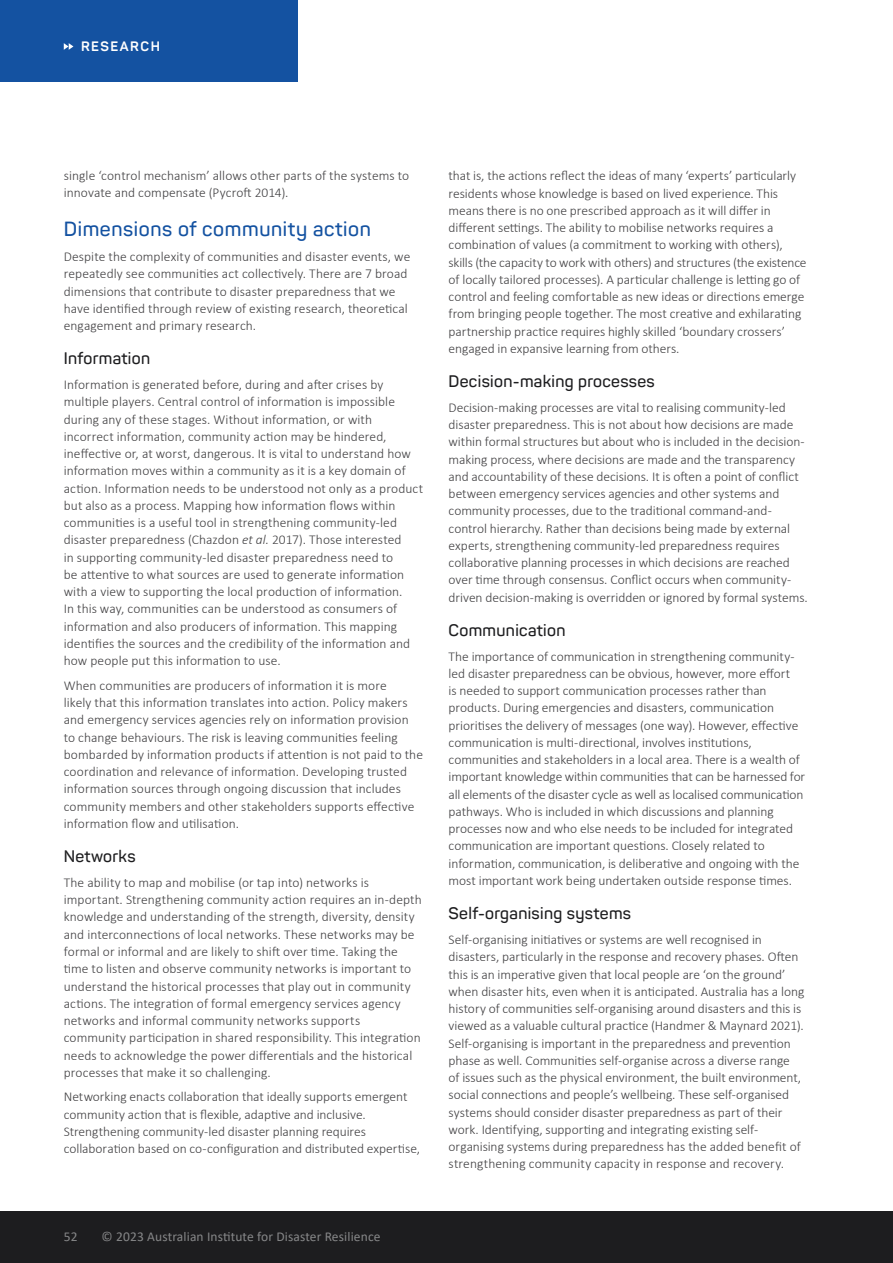
<style>
.page{position:relative;width:893px;height:1263px;background:#fff}
.page>*{position:absolute;margin:0;border:0;box-sizing:border-box;transform-origin:0 0}
.t1{font:600 20.25px "Panton";letter-spacing:.03em;color:#1452a1}
.t2{font:600 16.5px "Panton";letter-spacing:.02em;color:#1d1d1f}
.t3{font:300 13.5px/17.2px "Calibri";color:#414042}
.t4{font:13.5px "Calibri";letter-spacing:.01em;color:#868788}
.t5{font:700 13.5px "Panton";letter-spacing:.11em;color:#fff}
.s1{font-style:italic}
</style>
<div class="page">
<div style="left:0;top:0;width:298px;height:81px;background:#1452a1"></div>
<svg style="left:64px;top:43px;width:9px;height:7px"></svg>
<div style="left:0;top:1212px;width:893px;height:51px;background:#1d1d1f"></div>
<p class="t5" style="left:81px;top:38px;width:80px">RESEARCH</p>
<p class="t3" style="left:64px;top:167px;width:347px">single ‘control mechanism’ allows other parts of the systems to innovate and compensate (Pycroft 2014).</p>
<h1 class="t1" style="left:64px;top:217px;width:309px">Dimensions of community action</h1>
<p class="t3" style="left:64px;top:248px;width:348px">Despite the complexity of communities and disaster events, we repeatedly see communities act collectively. There are 7 broad dimensions that contribute to disaster preparedness that we have identified through review of existing research, theoretical engagement and primary research.</p>
<p class="t2" style="left:64px;top:348px;width:88px">Information</p>
<p class="t3" style="left:64px;top:376px;width:361px">Information is generated before, during and after crises by multiple players. Central control of information is impossible during any of these stages. Without information, or with incorrect information, community action may be hindered, ineffective or, at worst, dangerous. It is vital to understand how information moves within a community as it is a key domain of action. Information needs to be understood not only as a product but also as a process. Mapping how information flows within communities is a useful tool in strengthening community-led disaster preparedness (Chazdon <span class="s1">et al.</span> 2017). Those interested<br>in supporting community-led disaster preparedness need to<br>be attentive to what sources are used to generate information with a view to supporting the local production of information.<br>In this way, communities can be understood as consumers of information and also producers of information. This mapping identifies the sources and the credibility of the information and how people put this information to use.</p>
<p class="t3" style="left:64px;top:677px;width:361px">When communities are producers of information it is more<br>likely that this information translates into action. Policy makers and emergency services agencies rely on information provision to change behaviours. The risk is leaving communities feeling bombarded by information products if attention is not paid to the coordination and relevance of information. Developing trusted information sources through ongoing discussion that includes community members and other stakeholders supports effective information flow and utilisation.</p>
<p class="t2" style="left:64px;top:846px;width:73px">Networks</p>
<p class="t3" style="left:64px;top:874px;width:359px">The ability to map and mobilise (or tap into) networks is important. Strengthening community action requires an in-depth knowledge and understanding of the strength, diversity, density and interconnections of local networks. These networks may be formal or informal and are likely to shift over time. Taking the time to listen and observe community networks is important to understand the historical processes that play out in community actions. The integration of formal emergency services agency networks and informal community networks supports community participation in shared responsibility. This integration needs to acknowledge the power differentials and the historical processes that make it so challenging.</p>
<p class="t3" style="left:64px;top:1088px;width:358px">Networking enacts collaboration that ideally supports emergent community action that is flexible, adaptive and inclusive.<br>Strengthening community-led disaster planning requires collaboration based on co-configuration and distributed expertise,</p>
<p class="t4" style="left:64px;top:1227px;width:15px">52</p>
<p class="t4" style="left:102px;top:1227px;width:280px">© 2023 Australian Institute for Disaster Resilience</p>
<p class="t3" style="left:449px;top:167px;width:359px">that is, the actions reflect the ideas of many ‘experts’ particularly residents whose knowledge is based on lived experience. This means there is no one prescribed approach as it will differ in different settings. The ability to mobilise networks requires a combination of values (a commitment to working with others), skills (the capacity to work with others) and structures (the existence of locally tailored processes). A particular challenge is letting go of control and feeling comfortable as new ideas or directions emerge from bringing people together. The most creative and exhilarating partnership practice requires highly skilled ‘boundary crossers’ engaged in expansive learning from others.</p>
<p class="t2" style="left:449px;top:371px;width:208px">Decision-making processes</p>
<p class="t3" style="left:449px;top:399px;width:361px">Decision-making processes are vital to realising community-led disaster preparedness. This is not about how decisions are made within formal structures but about who is included in the decision&shy;making process, where decisions are made and the transparency and accountability of these decisions. It is often a point of conflict between emergency services agencies and other systems and community processes, due to the traditional command-and&shy;control hierarchy. Rather than decisions being made by external experts, strengthening community-led preparedness requires collaborative planning processes in which decisions are reached over time through consensus. Conflict occurs when community&shy;driven decision-making is overridden or ignored by formal systems.</p>
<p class="t2" style="left:449px;top:620px;width:118px">Communication</p>
<p class="t3" style="left:449px;top:647px;width:358px">The importance of communication in strengthening community&shy;led disaster preparedness can be obvious, however, more effort<br>is needed to support communication processes rather than products. During emergencies and disasters, communication prioritises the delivery of messages (one way). However, effective communication is multi-directional, involves institutions, communities and stakeholders in a local area. There is a wealth of important knowledge within communities that can be harnessed for all elements of the disaster cycle as well as localised communication pathways. Who is included in which discussions and planning processes now and who else needs to be included for integrated communication are important questions. Closely related to information, communication, is deliberative and ongoing with the most important work being undertaken outside response times.</p>
<p class="t2" style="left:449px;top:903px;width:184px">Self-organising systems</p>
<p class="t3" style="left:449px;top:931px;width:357px">Self-organising initiatives or systems are well recognised in disasters, particularly in the response and recovery phases. Often this is an imperative given that local people are ‘on the ground’ when disaster hits, even when it is anticipated. Australia has a long history of communities self-organising around disasters and this is viewed as a valuable cultural practice (Handmer &amp; Maynard 2021).<br>Self-organising is important in the preparedness and prevention phase as well. Communities self-organise across a diverse range<br>of issues such as the physical environment, the built environment, social connections and people’s wellbeing. These self-organised systems should consider disaster preparedness as part of their work. Identifying, supporting and integrating existing self&shy;organising systems during preparedness has the added benefit of strengthening community capacity in response and recovery.</p>
</div>
